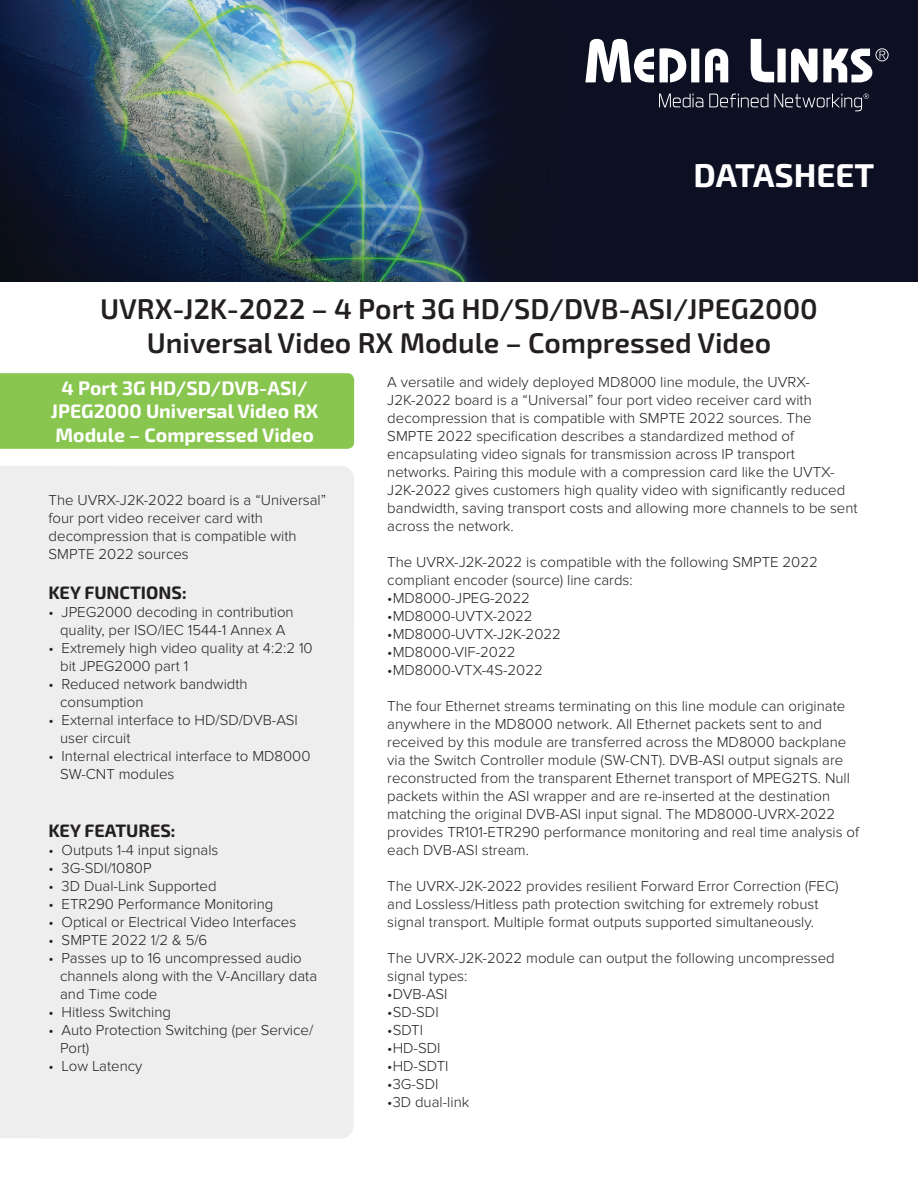
<style>
.page{position:relative;width:918px;height:1188px;background:#fff}
.page>*{position:absolute;margin:0;border:0;box-sizing:border-box;transform-origin:0 0}
.t1{font:700 33px "Exo 2.0";color:#fff}
.t2{font:600 28.5px/34.2px "Exo 2.0";color:#231f20;text-align:center}
.t3{font:700 19.5px/23.4px "Exo 2.0";color:#fff;text-align:center}
.t4{font:700 18px "Exo 2.0";color:#231f20}
.t5{font:300 15px/18px "Proxima Nova";color:#231f20}
</style>
<div class="page">
<img style="left:0;top:0;width:918px;height:282px">
<svg style="left:585px;top:39px;width:304px;height:45px"></svg>
<svg style="left:659px;top:94px;width:44px;height:13px"></svg>
<svg style="left:709px;top:94px;width:59px;height:13px"></svg>
<svg style="left:774px;top:94px;width:95px;height:17px;background:#363848"></svg>
<div style="left:0;top:373px;width:354px;height:76px;background:#89c650"></div>
<div style="left:0;top:466px;width:354px;height:673px;background:#eeeeef"></div>
<h1 class="t1" style="left:693px;top:155px;width:182px">DATASHEET</h1>
<h2 class="t2" style="left:100px;top:292px;width:719px">UVRX-J2K-2022 – 4 Port 3G HD/SD/DVB-ASI/JPEG2000<br>Universal Video RX Module – Compressed Video</h2>
<h3 class="t3" style="left:51px;top:377px;width:269px">4 Port 3G HD/SD/DVB-ASI/<br>JPEG2000 Universal Video RX<br>Module – Compressed Video</h3>
<p class="t5" style="left:49px;top:492px;width:279px">The UVRX-J2K-2022 board is a “Universal” four port video receiver card with decompression that is compatible with SMPTE 2022 sources</p>
<p class="t4" style="left:48px;top:582px;width:140px">KEY FUNCTIONS:</p>
<p class="t5" style="left:48px;top:603px;width:247px;text-align:center">• JPEG2000 decoding in contribution quality, per ISO/IEC 1544-1 Annex A</p>
<p class="t5" style="left:60px;top:639px;width:254px;text-indent:-12px">• Extremely high video quality at 4:2:2 10 bit JPEG2000 part 1</p>
<p class="t5" style="left:60px;top:675px;width:189px;text-indent:-12px">• Reduced network bandwidth consumption</p>
<p class="t5" style="left:60px;top:711px;width:239px;text-indent:-12px">• External interface to HD/SD/DVB-ASI user circuit</p>
<p class="t5" style="left:60px;top:747px;width:252px;text-indent:-12px">• Internal electrical interface to MD8000<br>SW-CNT modules</p>
<p class="t4" style="left:48px;top:819px;width:129px">KEY FEATURES:</p>
<p class="t5" style="left:48px;top:841px;width:172px">• Outputs 1-4 input signals</p>
<p class="t5" style="left:48px;top:859px;width:105px">• 3G-SDI/1080P</p>
<p class="t5" style="left:48px;top:877px;width:170px">• 3D Dual-Link Supported</p>
<p class="t5" style="left:48px;top:895px;width:226px">• ETR290 Performance Monitoring</p>
<p class="t5" style="left:48px;top:913px;width:249px">• Optical or Electrical Video Interfaces</p>
<p class="t5" style="left:48px;top:931px;width:160px">• SMPTE 2022 1/2 &amp; 5/6</p>
<p class="t5" style="left:60px;top:949px;width:259px;text-indent:-12px">• Passes up to 16 uncompressed audio channels along with the V-Ancillary data and Time code</p>
<p class="t5" style="left:48px;top:1003px;width:124px">• Hitless Switching</p>
<p class="t5" style="left:60px;top:1021px;width:255px;text-indent:-12px">• Auto Protection Switching (per Service/<br>Port)</p>
<p class="t5" style="left:48px;top:1057px;width:96px">• Low Latency</p>
<p class="t5" style="left:387px;top:373px;width:472px">A versatile and widely deployed MD8000 line module, the UVRX-J2K-2022 board is a “Universal” four port video receiver card with decompression that is compatible with SMPTE 2022 sources. The SMPTE 2022 specification describes a standardized method of encapsulating video signals for transmission across IP transport networks. Pairing this module with a compression card like the UVTX-J2K-2022 gives customers high quality video with significantly reduced bandwidth, saving transport costs and allowing more channels to be sent across the network.</p>
<p class="t5" style="left:387px;top:553px;width:432px">The UVRX-J2K-2022 is compatible with the following SMPTE 2022 compliant encoder (source) line cards:</p>
<p class="t5" style="left:387px;top:589px;width:144px">•MD8000-JPEG-2022</p>
<p class="t5" style="left:387px;top:607px;width:147px">•MD8000-UVTX-2022</p>
<p class="t5" style="left:387px;top:625px;width:175px">•MD8000-UVTX-J2K-2022</p>
<p class="t5" style="left:387px;top:643px;width:130px">•MD8000-VIF-2022</p>
<p class="t5" style="left:387px;top:661px;width:157px">•MD8000-VTX-4S-2022</p>
<p class="t5" style="left:387px;top:697px;width:473px">The four Ethernet streams terminating on this line module can originate anywhere in the MD8000 network. All Ethernet packets sent to and received by this module are transferred across the MD8000 backplane via the Switch Controller module (SW-CNT). DVB-ASI output signals are reconstructed from the transparent Ethernet transport of MPEG2TS. Null packets within the ASI wrapper and are re-inserted at the destination matching the original DVB-ASI input signal. The MD8000-UVRX-2022 provides TR101-ETR290 performance monitoring and real time analysis of each DVB-ASI stream.</p>
<p class="t5" style="left:387px;top:877px;width:453px">The UVRX-J2K-2022 provides resilient Forward Error Correction (FEC) and Lossless/Hitless path protection switching for extremely robust signal transport. Multiple format outputs supported simultaneously.</p>
<p class="t5" style="left:387px;top:949px;width:449px">The UVRX-J2K-2022 module can output the following uncompressed signal types:</p>
<p class="t5" style="left:387px;top:985px;width:62px">•DVB-ASI</p>
<p class="t5" style="left:387px;top:1003px;width:53px">•SD-SDI</p>
<p class="t5" style="left:387px;top:1021px;width:37px">•SDTI</p>
<p class="t5" style="left:387px;top:1039px;width:55px">•HD-SDI</p>
<p class="t5" style="left:387px;top:1057px;width:63px">•HD-SDTI</p>
<p class="t5" style="left:387px;top:1075px;width:53px">•3G-SDI</p>
<p class="t5" style="left:387px;top:1093px;width:84px">•3D dual-link</p>
</div>
